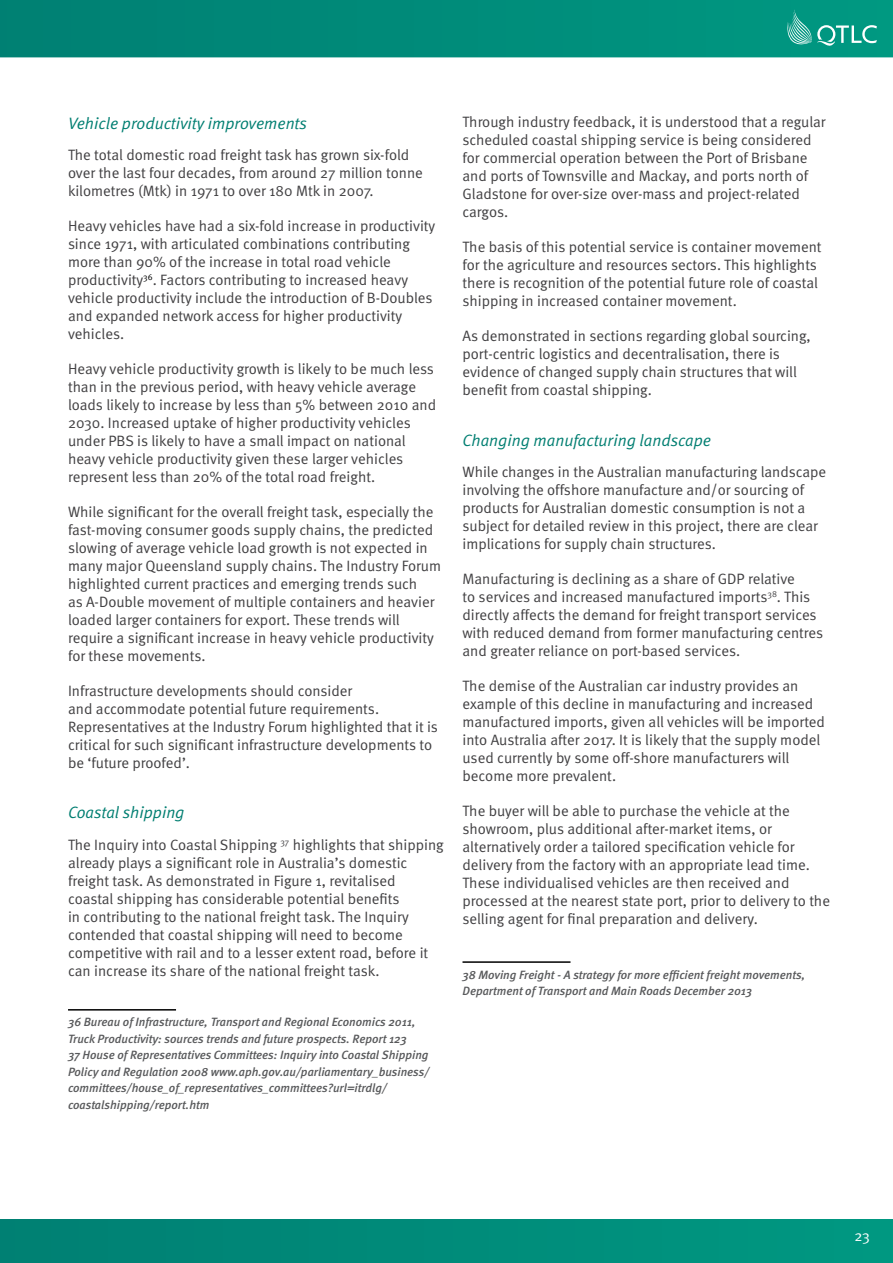
<style>
.page{position:relative;width:893px;height:1263px;background:#fff}
.page>*{position:absolute;margin:0;border:0;box-sizing:border-box;transform-origin:0 0}
.t1{font:italic 16.5px "Meta Normal";color:#007e71}
.t2{font:15px/18px "Meta Normal";color:#414042}
.t3{font:15px "Meta Normal";color:#fff}
.t4{font:italic 500 12px/16.5px "Meta";color:#58595b}
</style>
<div class="page">
<div style="left:0;top:1219px;width:893px;height:44px;background:#008b7a"></div>
<svg style="left:0;top:0;width:893px;height:57px;background:#008b79"></svg>
<svg style="left:787px;top:9px;width:90px;height:37px;background:#27a794"></svg>
<hr style="left:68px;top:1009px;width:108px;height:1px;background:#000">
<hr style="left:462px;top:961px;width:108px;height:2px;background:#000">
<p class="t1" style="left:68px;top:113px;width:241px">Vehicle productivity improvements</p>
<p class="t2" style="left:68px;top:145px;width:356px">The total domestic road freight task has grown six-fold over the last four decades, from around 27 million tonne kilometres (Mtk) in 1971 to over 180 Mtk in 2007.</p>
<p class="t2" style="left:68px;top:216px;width:369px">Heavy vehicles have had a six-fold increase in productivity since 1971, with articulated combinations contributing more than 90% of the increase in total road vehicle productivity<sup>36</sup>. Factors contributing to increased heavy vehicle productivity include the introduction of B-Doubles and expanded network access for higher productivity vehicles.</p>
<p class="t2" style="left:68px;top:359px;width:370px">Heavy vehicle productivity growth is likely to be much less than in the previous period, with heavy vehicle average loads likely to increase by less than 5% between 2010 and 2030. Increased uptake of higher productivity vehicles under PBS is likely to have a small impact on national heavy vehicle productivity given these larger vehicles represent less than 20% of the total road freight.</p>
<p class="t2" style="left:68px;top:502px;width:375px">While significant for the overall freight task, especially the fast-moving consumer goods supply chains, the predicted slowing of average vehicle load growth is not expected in many major Queensland supply chains. The Industry Forum highlighted current practices and emerging trends such<br>as A-Double movement of multiple containers and heavier loaded larger containers for export. These trends will require a significant increase in heavy vehicle productivity for these movements.</p>
<p class="t2" style="left:68px;top:681px;width:371px">Infrastructure developments should consider<br>and accommodate potential future requirements.<br>Representatives at the Industry Forum highlighted that it is critical for such significant infrastructure developments to be ‘future proofed’.</p>
<p class="t1" style="left:68px;top:803px;width:118px">Coastal shipping</p>
<p class="t2" style="left:68px;top:835px;width:377px">The Inquiry into Coastal Shipping <sup>37</sup> highlights that shipping already plays a significant role in Australia’s domestic freight task. As demonstrated in Figure 1, revitalised coastal shipping has considerable potential benefits<br>in contributing to the national freight task. The Inquiry contended that coastal shipping will need to become competitive with rail and to a lesser extent road, before it can increase its share of the national freight task.</p>
<p class="t4" style="left:68px;top:1014px;width:363px">36 Bureau of Infrastructure, Transport and Regional Economics 2011, Truck Productivity: sources trends and future prospects. Report 123<br>37 House of Representatives Committees: Inquiry into Coastal Shipping Policy and Regulation 2008 www.aph.gov.au/parliamentary_business/ committees/house_of_representatives_committees?url=itrdlg/ coastalshipping/report.htm</p>
<p class="t2" style="left:462px;top:113px;width:365px">Through industry feedback, it is understood that a regular scheduled coastal shipping service is being considered for commercial operation between the Port of Brisbane and ports of Townsville and Mackay, and ports north of Gladstone for over-size over-mass and project-related cargos.</p>
<p class="t2" style="left:462px;top:238px;width:361px">The basis of this potential service is container movement for the agriculture and resources sectors. This highlights there is recognition of the potential future role of coastal shipping in increased container movement.</p>
<p class="t2" style="left:462px;top:327px;width:350px">As demonstrated in sections regarding global sourcing, port-centric logistics and decentralisation, there is evidence of changed supply chain structures that will benefit from coastal shipping.</p>
<p class="t1" style="left:462px;top:431px;width:250px">Changing manufacturing landscape</p>
<p class="t2" style="left:462px;top:463px;width:365px">While changes in the Australian manufacturing landscape involving the offshore manufacture and/or sourcing of products for Australian domestic consumption is not a subject for detailed review in this project, there are clear implications for supply chain structures.</p>
<p class="t2" style="left:462px;top:570px;width:362px">Manufacturing is declining as a share of GDP relative<br>to services and increased manufactured imports<sup>38</sup>. This directly affects the demand for freight transport services with reduced demand from former manufacturing centres and greater reliance on port-based services.</p>
<p class="t2" style="left:462px;top:677px;width:364px">The demise of the Australian car industry provides an example of this decline in manufacturing and increased manufactured imports, given all vehicles will be imported into Australia after 2017. It is likely that the supply model used currently by some off-shore manufacturers will become more prevalent.</p>
<p class="t2" style="left:462px;top:802px;width:369px">The buyer will be able to purchase the vehicle at the showroom, plus additional after-market items, or alternatively order a tailored specification vehicle for delivery from the factory with an appropriate lead time.<br>These individualised vehicles are then received and processed at the nearest state port, prior to delivery to the selling agent for final preparation and delivery.</p>
<p class="t4" style="left:462px;top:966px;width:344px">38 Moving Freight - A strategy for more efficient freight movements,<br>Department of Transport and Main Roads December 2013</p>
<p class="t3" style="left:854px;top:1227px;width:17px">23</p>
</div>
